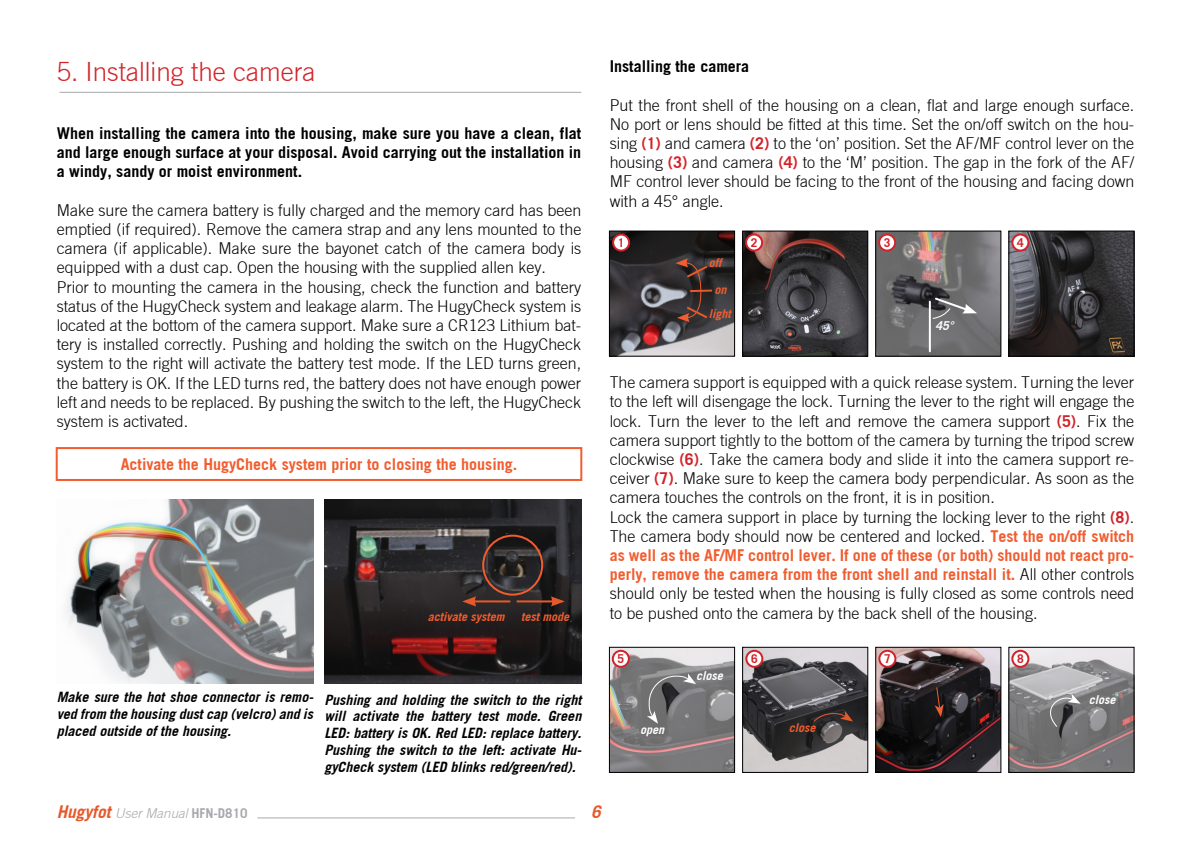
<style>
.page{position:relative;width:1191px;height:842px;background:#fff}
.page>*{position:absolute;margin:0;border:0;box-sizing:border-box;transform-origin:0 0}
.t1{font:300 26px "Trade Gothic";color:#d2232a}
.t2{font:italic 700 17.2px "Trade Gothic";color:#e6592b}
.t3{font:300 16px/19.2px "Trade Gothic";color:#000}
.t4{font:700 16px/19.2px "Trade Gothic";color:#000;text-align:justify}
.t5{font:700 16px "Trade Gothic";color:#f15d2f}
.t6{font:italic 700 14px/16.8px "Trade Gothic";color:#000;text-align:justify}
.t7{font:italic 300 13.2px "Trade Gothic";color:#a7a9ac}
.t8{font:italic 700 12px "Trade Gothic";color:#f15d2f}
.t9{font:italic 700 12px "Trade Gothic";color:#fff}
.t10{font:700 12px "Trade Gothic";color:#d2232a}
.s1{font-weight:700;color:#d2232a}
.s2{font-weight:700;color:#f15d2f}
.s3{font-weight:700;font-size:17.2px;color:#e6592b}
.s4{font-weight:700;font-style:normal}
</style>
<div class="page">
<hr style="left:257px;top:817px;width:318px;height:1px;background:#a7a9ac">
<hr style="left:60px;top:92px;width:521px;height:1px;background:#a7a9ac">
<img style="left:611px;top:233px;width:122px;height:121px">
<div style="left:609px;top:231px;width:126px;height:125px;border:1px solid #000"></div>
<img style="left:744px;top:233px;width:122px;height:121px">
<div style="left:742px;top:231px;width:126px;height:125px;border:1px solid #000"></div>
<img style="left:877px;top:233px;width:122px;height:121px">
<div style="left:875px;top:231px;width:126px;height:125px;border:1px solid #000"></div>
<img style="left:1010px;top:233px;width:122px;height:121px">
<div style="left:1008px;top:231px;width:126px;height:125px;border:1px solid #000"></div>
<img style="left:611px;top:649px;width:122px;height:122px">
<div style="left:609px;top:647px;width:126px;height:126px;border:1px solid #000"></div>
<img style="left:744px;top:649px;width:122px;height:122px">
<div style="left:742px;top:647px;width:126px;height:126px;border:1px solid #000"></div>
<img style="left:877px;top:649px;width:122px;height:122px">
<div style="left:875px;top:647px;width:126px;height:126px;border:1px solid #000"></div>
<img style="left:1010px;top:649px;width:122px;height:122px">
<div style="left:1008px;top:647px;width:126px;height:126px;border:1px solid #000"></div>
<div style="left:613px;top:235px;width:16px;height:16px;background:#fff;border-radius:50%"></div>
<div style="left:612px;top:234px;width:18px;height:18px;border:2px solid #d2232a;border-radius:50%"></div>
<div style="left:746px;top:235px;width:16px;height:16px;background:#fff;border-radius:50%"></div>
<div style="left:745px;top:234px;width:18px;height:18px;border:2px solid #d2232a;border-radius:50%"></div>
<div style="left:879px;top:235px;width:16px;height:16px;background:#fff;border-radius:50%"></div>
<div style="left:878px;top:234px;width:18px;height:18px;border:2px solid #d2232a;border-radius:50%"></div>
<div style="left:1012px;top:235px;width:16px;height:16px;background:#fff;border-radius:50%"></div>
<div style="left:1011px;top:234px;width:18px;height:18px;border:2px solid #d2232a;border-radius:50%"></div>
<div style="left:613px;top:651px;width:16px;height:16px;background:#fff;border-radius:50%"></div>
<div style="left:612px;top:650px;width:18px;height:18px;border:2px solid #d2232a;border-radius:50%"></div>
<div style="left:746px;top:651px;width:16px;height:16px;background:#fff;border-radius:50%"></div>
<div style="left:745px;top:650px;width:18px;height:18px;border:2px solid #d2232a;border-radius:50%"></div>
<div style="left:879px;top:651px;width:16px;height:16px;background:#fff;border-radius:50%"></div>
<div style="left:878px;top:650px;width:18px;height:18px;border:2px solid #d2232a;border-radius:50%"></div>
<div style="left:1012px;top:651px;width:16px;height:16px;background:#fff;border-radius:50%"></div>
<div style="left:1011px;top:650px;width:18px;height:18px;border:2px solid #d2232a;border-radius:50%"></div>
<img style="left:324px;top:499px;width:257px;height:184px">
<img style="left:65px;top:499px;width:249px;height:184px">
<div style="left:482px;top:535px;width:61px;height:61px;border:2px solid #f15d2f;border-radius:50%"></div>
<hr style="left:516px;top:600px;width:38px;height:2px;background:#e6592b">
<svg style="left:551px;top:596px;width:14px;height:10px"></svg>
<hr style="left:473px;top:600px;width:37px;height:2px;background:#e6592b">
<svg style="left:462px;top:596px;width:14px;height:10px"></svg>
<hr style="left:690px;top:290px;width:22px;height:2px;background:#e6592b">
<svg style="left:675px;top:258px;width:34px;height:64px;background:#4c3834"></svg>
<hr style="left:929px;top:302px;width:2px;height:49px;background:#fff">
<svg style="left:932px;top:296px;width:45px;height:23px"></svg>
<svg style="left:647px;top:673px;width:49px;height:51px;background:#767677"></svg>
<svg style="left:1039px;top:694px;width:41px;height:34px"></svg>
<svg style="left:812px;top:711px;width:41px;height:12px"></svg>
<svg style="left:934px;top:686px;width:9px;height:31px"></svg>
<div style="left:56px;top:447px;width:526px;height:34px;border:2px solid #f15d2f"></div>
<h1 class="t1" style="left:57px;top:57px;width:260px">5. Installing the camera</h1>
<p class="t4" style="left:57px;top:123px;width:526px">When installing the camera into the housing, make sure you have a clean, flat and large enough surface at your disposal. Avoid carrying out the installation in a windy, sandy or moist environment.</p>
<p class="t3" style="left:57px;top:200px;width:526px">Make sure the camera battery is fully charged and the memory card has been emptied (if required). Remove the camera strap and any lens mounted to the camera (if applicable). Make sure the bayonet catch of the camera body is equipped with a dust cap. Open the housing with the supplied allen key.<br>Prior to mounting the camera in the housing, check the function and battery status of the HugyCheck system and leakage alarm. The HugyCheck system is located at the bottom of the camera support. Make sure a CR123 Lithium bat&shy;tery is installed correctly. Pushing and holding the switch on the HugyCheck system to the right will activate the battery test mode. If the LED turns green, the battery is OK. If the LED turns red, the battery does not have enough power left and needs to be replaced. By pushing the switch to the left, the HugyCheck system is activated.</p>
<p class="t5" style="left:121px;top:454px;width:398px">Activate the HugyCheck system prior to closing the housing.</p>
<p class="t8" style="left:428px;top:609px;width:78px">activate system</p>
<p class="t8" style="left:521px;top:609px;width:49px">test mode</p>
<p class="t6" style="left:57px;top:689px;width:258px">Make sure the hot shoe connector is remo&shy;ved from the housing dust cap (velcro) and is placed outside of the housing.</p>
<p class="t6" style="left:324px;top:691px;width:259px">Pushing and holding the switch to the right will activate the battery test mode. Green LED: battery is OK. Red LED: replace battery.<br>Pushing the switch to the left: activate Hu&shy;gyCheck system (LED blinks red/green/red).</p>
<p class="t4" style="left:609px;top:57px;width:141px">Installing the camera</p>
<p class="t3" style="left:609px;top:95px;width:526px;text-align:justify">Put the front shell of the housing on a clean, flat and large enough surface.<br>No port or lens should be fitted at this time. Set the on/off switch on the hou&shy;sing <span class="s1">(1)</span> and camera <span class="s1">(2)</span> to the ‘on’ position. Set the AF/MF control lever on the housing <span class="s1">(3)</span> and camera <span class="s1">(4)</span> to the ‘M’ position. The gap in the fork of the AF/ MF control lever should be facing to the front of the housing and facing down with a 45° angle.</p>
<p class="t10" style="left:618px;top:235px;width:8px">1</p>
<p class="t10" style="left:751px;top:235px;width:8px">2</p>
<p class="t10" style="left:884px;top:235px;width:8px">3</p>
<p class="t10" style="left:1017px;top:235px;width:8px">4</p>
<p class="t8" style="left:709px;top:255px;width:14px">off</p>
<p class="t8" style="left:714px;top:282px;width:13px">on</p>
<p class="t8" style="left:709px;top:306px;width:24px">light</p>
<p class="t9" style="left:935px;top:318px;width:20px">45°</p>
<p class="t3" style="left:609px;top:373px;width:526px">The camera support is equipped with a quick release system. Turning the lever to the left will disengage the lock. Turning the lever to the right will engage the lock. Turn the lever to the left and remove the camera support <span class="s1">(5)</span>. Fix the camera support tightly to the bottom of the camera by turning the tripod screw clockwise <span class="s1">(6)</span>. Take the camera body and slide it into the camera support re&shy;ceiver <span class="s1">(7)</span>. Make sure to keep the camera body perpendicular. As soon as the camera touches the controls on the front, it is in position.<br>Lock the camera support in place by turning the locking lever to the right <span class="s1">(8)</span>.<br>The camera body should now be centered and locked. <span class="s2">Test the on/off switch as well as the AF/MF control lever. If one of these (or both) should not react pro&shy;perly, remove the camera from the front shell and reinstall it.</span> All other controls should only be tested when the housing is fully closed as some controls need to be pushed onto the camera by the back shell of the housing.</p>
<p class="t10" style="left:617px;top:651px;width:8px">5</p>
<p class="t10" style="left:751px;top:651px;width:8px">6</p>
<p class="t10" style="left:884px;top:651px;width:8px">7</p>
<p class="t10" style="left:1017px;top:651px;width:8px">8</p>
<p class="t9" style="left:696px;top:668px;width:28px">close</p>
<p class="t9" style="left:640px;top:723px;width:25px">open</p>
<p class="t8" style="left:788px;top:721px;width:28px">close</p>
<p class="t9" style="left:1088px;top:692px;width:28px">close</p>
<p class="t7" style="left:57px;top:806px;width:192px"><span class="s3">Hugyfot</span> User Manual <span class="s4">HFN-D810</span></p>
<p class="t2" style="left:591px;top:801px;width:11px">6</p>
</div>
